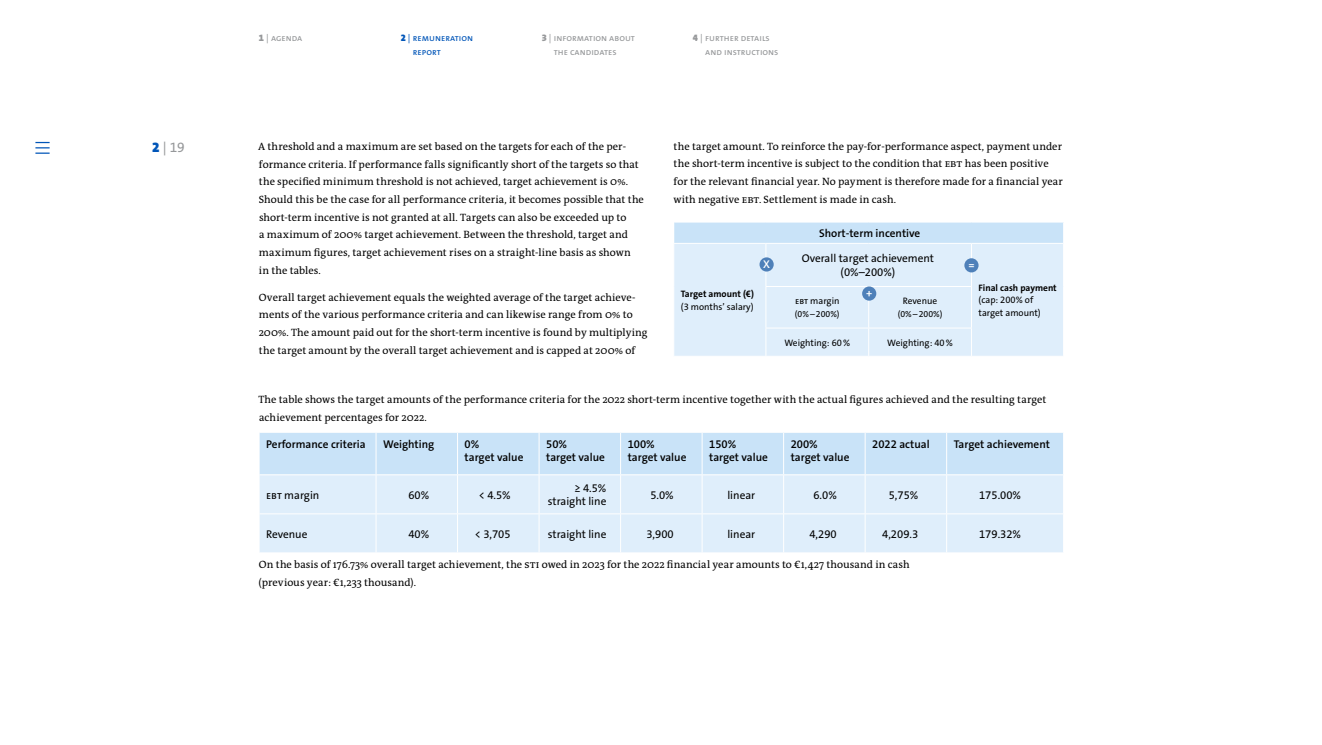
<style>
.page{position:relative;width:1322px;height:745px;background:#fff}
.page>*{position:absolute;margin:0;border:0;box-sizing:border-box;transform-origin:0 0}
.t1{font:13.75px "The Sans LP5 Plain";color:#96989a}
.t2{font:11.25px/13.5px "The Sans LP5 Plain";color:#000;text-align:center}
.t3{font:11.25px/13.2px "The Sans LP6 Se Bld";color:#000}
.t4{font:11.25px "The Sans LP6 Se Bld";color:#fff}
.t5{font:10.62px/17.8px "The Antiqua B";letter-spacing:.005em;color:#000}
.t6{font:9.38px/12.4px "The Sans LP5 Plain";color:#000}
.t7{font:9.38px/14.1px "The Sans LP5 Plain";color:#96989a}
.t8{font:9.38px "The Sans LP7 Bld";color:#000}
.t9{font:9.38px/14.1px "The Sans LP5 Plain";color:#0055b8}
.t10{font:8.75px "The Sans LP5 Plain";color:#000}
.s1{font-family:"The Sans LP9";font-weight:900;color:#0055b8}
.s2{font-family:"The Sans LP9";font-weight:900}
</style>
<div class="page">
<div style="left:674px;top:222px;width:389px;height:21px;background:#c9e3f8"></div>
<div style="left:674px;top:244px;width:389px;height:111px;background:#dfeefb"></div>
<hr style="left:765px;top:243px;width:1px;height:43px;background:#fff">
<hr style="left:971px;top:243px;width:1px;height:43px;background:#fff">
<hr style="left:765px;top:286px;width:103px;height:1px;background:#fff">
<hr style="left:765px;top:287px;width:1px;height:40px;background:#fff">
<hr style="left:868px;top:286px;width:104px;height:1px;background:#fff">
<hr style="left:868px;top:287px;width:1px;height:40px;background:#fff">
<hr style="left:971px;top:287px;width:1px;height:40px;background:#fff">
<hr style="left:765px;top:327px;width:103px;height:1px;background:#fff">
<svg style="left:765px;top:328px;width:1px;height:27px"></svg>
<hr style="left:868px;top:327px;width:104px;height:1px;background:#fff">
<svg style="left:868px;top:328px;width:1px;height:27px"></svg>
<svg style="left:971px;top:328px;width:1px;height:27px"></svg>
<div style="left:759px;top:257px;width:15px;height:14px;background:#4e80b9;border-radius:50%"></div>
<div style="left:964px;top:258px;width:14px;height:14px;background:#4e80b9;border-radius:50%"></div>
<div style="left:862px;top:286px;width:14px;height:14px;background:#4e80b9;border-radius:50%"></div>
<div style="left:260px;top:433px;width:803px;height:41px;background:#c9e3f8"></div>
<div style="left:260px;top:475px;width:803px;height:77px;background:#dfeefb"></div>
<hr style="left:376px;top:432px;width:1px;height:42px;background:#fff">
<hr style="left:457px;top:432px;width:1px;height:42px;background:#fff">
<hr style="left:539px;top:432px;width:1px;height:42px;background:#fff">
<hr style="left:620px;top:432px;width:1px;height:42px;background:#fff">
<hr style="left:702px;top:432px;width:1px;height:42px;background:#fff">
<hr style="left:783px;top:432px;width:1px;height:42px;background:#fff">
<hr style="left:865px;top:432px;width:1px;height:42px;background:#fff">
<hr style="left:946px;top:432px;width:1px;height:42px;background:#fff">
<hr style="left:376px;top:475px;width:1px;height:38px;background:#fff">
<hr style="left:457px;top:475px;width:1px;height:38px;background:#fff">
<hr style="left:539px;top:475px;width:1px;height:38px;background:#fff">
<hr style="left:620px;top:475px;width:1px;height:38px;background:#fff">
<hr style="left:702px;top:475px;width:1px;height:38px;background:#fff">
<hr style="left:783px;top:475px;width:1px;height:38px;background:#fff">
<hr style="left:865px;top:475px;width:1px;height:38px;background:#fff">
<hr style="left:946px;top:475px;width:1px;height:38px;background:#fff">
<hr style="left:376px;top:513px;width:81px;height:1px;background:#fff">
<hr style="left:376px;top:514px;width:1px;height:38px;background:#fff">
<hr style="left:457px;top:513px;width:82px;height:1px;background:#fff">
<hr style="left:457px;top:514px;width:1px;height:38px;background:#fff">
<hr style="left:539px;top:513px;width:81px;height:1px;background:#fff">
<hr style="left:539px;top:514px;width:1px;height:38px;background:#fff">
<hr style="left:620px;top:513px;width:82px;height:1px;background:#fff">
<hr style="left:620px;top:514px;width:1px;height:38px;background:#fff">
<hr style="left:702px;top:513px;width:81px;height:1px;background:#fff">
<hr style="left:702px;top:514px;width:1px;height:38px;background:#fff">
<hr style="left:783px;top:513px;width:82px;height:1px;background:#fff">
<hr style="left:783px;top:514px;width:1px;height:38px;background:#fff">
<hr style="left:865px;top:513px;width:81px;height:1px;background:#fff">
<hr style="left:865px;top:514px;width:1px;height:38px;background:#fff">
<hr style="left:946px;top:513px;width:118px;height:1px;background:#fff">
<hr style="left:946px;top:514px;width:1px;height:38px;background:#fff">
<hr style="left:259px;top:513px;width:117px;height:1px;background:#fff">
<svg style="left:35px;top:142px;width:15px;height:12px"></svg>
<p class="t1" style="left:152px;top:138px;width:34px"><span class="s1">2</span> | 19</p>
<p class="t7" style="left:259px;top:30px;width:45px"><span class="s2">1</span> | Agenda</p>
<p class="t7" style="left:554px;top:30px;width:83px;text-indent:-12px"><span class="s2">3</span> | I nformation about the candidates</p>
<p class="t7" style="left:705px;top:30px;width:75px;text-indent:-12px"><span class="s2">4</span> | Further details and instructions</p>
<p class="t9" style="left:413px;top:30px;width:62px;text-indent:-12px"><span class="s2">2</span> | remuneration report</p>
<p class="t5" style="left:258px;top:137px;width:387px">A threshold and a maximum are set based on the targets for each of the per&shy;formance criteria. If performance falls significantly short of the targets so that the specified minimum threshold is not achieved, target achievement is 0%.<br>Should this be the case for all performance criteria, it becomes possible that the short-term incentive is not granted at all. Targets can also be exceeded up to<br>a maximum of 200% target achievement. Between the threshold, target and maximum figures, target achievement rises on a straight-line basis as shown<br>in the tables.</p>
<p class="t5" style="left:259px;top:287px;width:390px">Overall target achievement equals the weighted average of the target achieve&shy;ments of the various performance criteria and can likewise range from 0% to 200%. The amount paid out for the short-term incentive is found by multiplying the target amount by the overall target achievement and is capped at 200% of</p>
<p class="t5" style="left:673px;top:137px;width:391px">the target amount. To reinforce the pay-for-performance aspect, payment under the short-term incentive is subject to the condition that EBT has been positive for the relevant financial year. No payment is therefore made for a financial year with negative EBT. Settlement is made in cash.</p>
<p class="t3" style="left:819px;top:226px;width:103px">Short-term incentive</p>
<p class="t8" style="left:681px;top:288px;width:75px">Target amount (€)</p>
<p class="t6" style="left:681px;top:300px;width:74px">(3 months’ salary)</p>
<p class="t2" style="left:802px;top:252px;width:134px">Overall target achievement (0%–200%)</p>
<p class="t4" style="left:763px;top:257px;width:8px">X</p>
<p class="t4" style="left:968px;top:257px;width:8px">=</p>
<p class="t4" style="left:866px;top:286px;width:8px">+</p>
<p class="t8" style="left:978px;top:281px;width:80px">Final cash payment</p>
<p class="t6" style="left:978px;top:294px;width:64px">(cap: 200% of target amount)</p>
<p class="t6" style="left:795px;top:294px;width:46px">EBT margin</p>
<p class="t10" style="left:795px;top:308px;width:46px">(0%–200%)</p>
<p class="t6" style="left:903px;top:294px;width:36px">Revenue</p>
<p class="t10" style="left:898px;top:308px;width:46px">(0%–200%)</p>
<p class="t6" style="left:784px;top:336px;width:67px">Weighting: 60%</p>
<p class="t6" style="left:887px;top:336px;width:67px">Weighting: 40%</p>
<p class="t5" style="left:259px;top:390px;width:789px">The table shows the target amounts of the performance criteria for the 2022 short-term incentive together with the actual figures achieved and the resulting target achievement percentages for 2022.</p>
<p class="t3" style="left:266px;top:437px;width:101px">Performance criteria</p>
<p class="t3" style="left:383px;top:437px;width:53px">Weighting</p>
<p class="t3" style="left:465px;top:437px;width:60px">0%<br>target value</p>
<p class="t3" style="left:546px;top:437px;width:60px">50%<br>target value</p>
<p class="t3" style="left:628px;top:437px;width:60px">100% target value</p>
<p class="t3" style="left:709px;top:437px;width:60px">150% target value</p>
<p class="t3" style="left:791px;top:437px;width:60px">200% target value</p>
<p class="t3" style="left:872px;top:437px;width:59px">2022 actual</p>
<p class="t3" style="left:953px;top:437px;width:98px">Target achievement</p>
<p class="t2" style="left:266px;top:487px;width:55px">EBT margin</p>
<p class="t2" style="left:408px;top:487px;width:22px">60%</p>
<p class="t2" style="left:479px;top:487px;width:34px">&lt; 4.5%</p>
<p class="t2" style="left:548px;top:481px;width:60px;text-align:right">≥ 4.5% straight line</p>
<p class="t2" style="left:650px;top:487px;width:25px">5.0%</p>
<p class="t2" style="left:727px;top:487px;width:29px">linear</p>
<p class="t2" style="left:813px;top:487px;width:25px">6.0%</p>
<p class="t2" style="left:888px;top:487px;width:31px">5,75%</p>
<p class="t2" style="left:979px;top:487px;width:43px">175.00%</p>
<p class="t2" style="left:266px;top:526px;width:43px">Revenue</p>
<p class="t2" style="left:408px;top:526px;width:22px">40%</p>
<p class="t2" style="left:475px;top:526px;width:37px">&lt; 3,705</p>
<p class="t2" style="left:548px;top:526px;width:60px">straight line</p>
<p class="t2" style="left:646px;top:526px;width:29px">3,900</p>
<p class="t2" style="left:727px;top:526px;width:29px">linear</p>
<p class="t2" style="left:809px;top:526px;width:29px">4,290</p>
<p class="t2" style="left:882px;top:526px;width:38px">4,209.3</p>
<p class="t2" style="left:979px;top:526px;width:43px">179.32%</p>
<p class="t5" style="left:259px;top:555px;width:652px">On the basis of 176.73% overall target achievement, the STI owed in 2023 for the 2022 financial year amounts to €1,427 thousand in cash (previous year: €1,233 thousand).</p>
</div>
